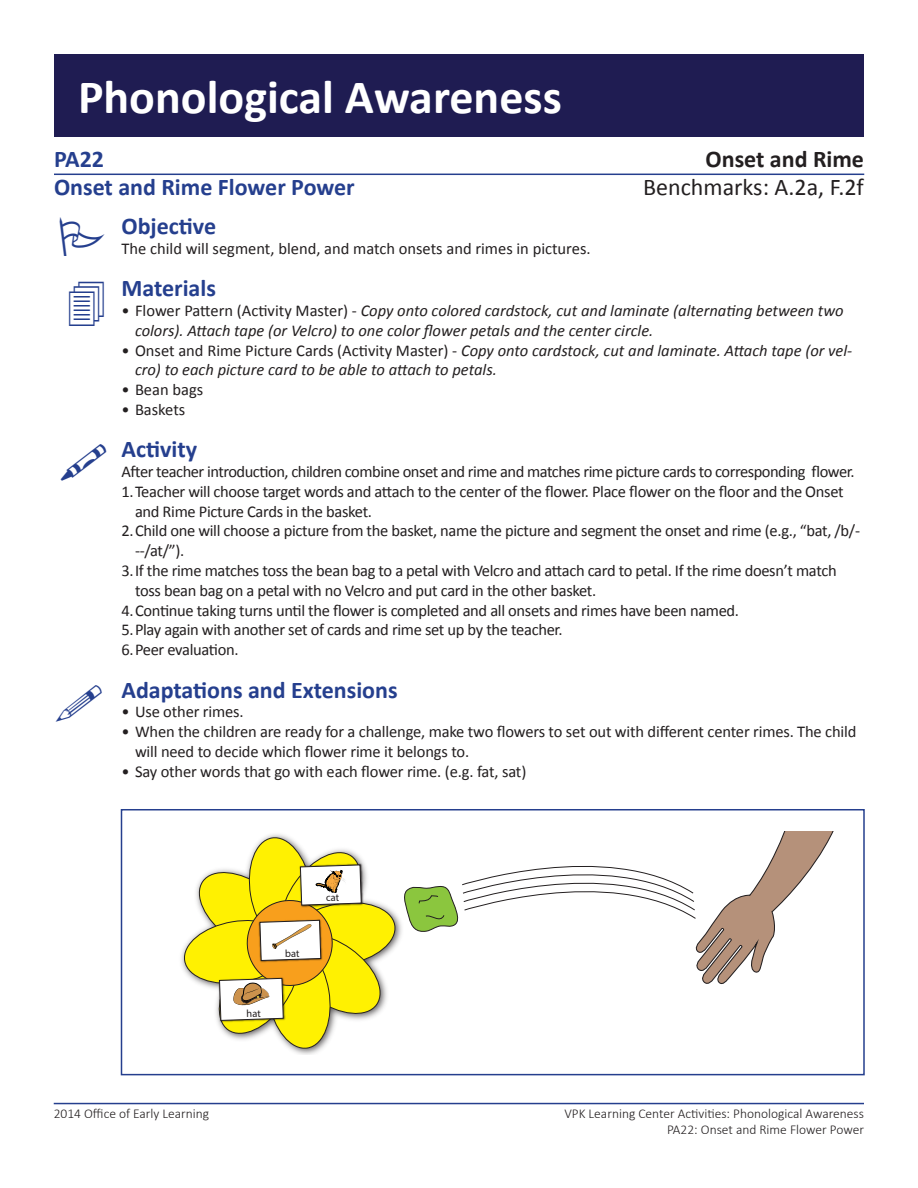
<style>
.page{position:relative;width:918px;height:1188px;background:#fff}
.page>*{position:absolute;margin:0;border:0;box-sizing:border-box;transform-origin:0 0}
.t1{font:700 48px "Calibri";color:#fff}
.t2{font:700 24px "Calibri";color:#253f8e}
.t3{font:24px "Calibri";color:#231f20}
.t4{font:700 24px "Calibri";color:#231f20}
.t5{font:16.5px/19.8px "Calibri";letter-spacing:-.02em;color:#231f20}
.t6{font:italic 16.5px/19.8px "Calibri";color:#231f20}
.t7{font:16.5px "Calibri";color:#231f20}
.t8{font:300 13.5px/16.2px "Calibri";color:#231f20;text-align:right}
.s1{font-style:normal}
</style>
<div class="page">
<div style="left:54px;top:54px;width:810px;height:82px;background:#1f1c52"></div>
<hr style="left:54px;top:174px;width:810px;height:1px;background:#253f8e">
<div style="left:121px;top:809px;width:744px;height:266px;border:2px solid #253f8e"></div>
<hr style="left:54px;top:1103px;width:810px;height:1px;background:#253f8e">
<svg style="left:181px;top:831px;width:653px;height:221px"></svg>
<p class="t1" style="left:78px;top:66px;width:485px">Phonological Awareness</p>
<p class="t2" style="left:54px;top:143px;width:52px">PA22</p>
<p class="t4" style="left:706px;top:143px;width:160px">Onset and Rime</p>
<p class="t2" style="left:54px;top:172px;width:302px">Onset and Rime Flower Power</p>
<p class="t3" style="left:643px;top:172px;width:222px">Benchmarks: A.2a, F.2f</p>
<p class="t2" style="left:122px;top:211px;width:96px">Objective</p>
<p class="t7" style="left:122px;top:238px;width:471px">The child will segment, blend, and match onsets and rimes in pictures.</p>
<p class="t2" style="left:122px;top:273px;width:96px">Materials</p>
<p class="t6" style="left:135px;top:300px;width:710px;text-indent:-14px"><span class="s1">• Flower Pattern (Activity Master) -</span> Copy onto colored cardstock, cut and laminate (alternating between two colors). Attach tape (or Velcro) to one color flower petals and the center circle.</p>
<p class="t6" style="left:135px;top:340px;width:719px;text-indent:-14px"><span class="s1">• Onset and Rime Picture Cards (Activity Master) -</span> Copy onto cardstock, cut and laminate. Attach tape (or vel&shy;cro) to each picture card to be able to attach to petals.</p>
<p class="t7" style="left:122px;top:379px;width:83px">• Bean bags</p>
<p class="t7" style="left:122px;top:399px;width:65px">• Baskets</p>
<p class="t2" style="left:122px;top:434px;width:77px">Activity</p>
<p class="t5" style="left:122px;top:462px;width:735px">After teacher introduction, children combine onset and rime and matches rime picture cards to corresponding flower.</p>
<p class="t5" style="left:135px;top:481px;width:710px;text-indent:-14px">1.Teacher will choose target words and attach to the center of the flower. Place flower on the floor and the Onset and Rime Picture Cards in the basket.</p>
<p class="t5" style="left:135px;top:521px;width:727px;text-indent:-14px">2.Child one will choose a picture from the basket, name the picture and segment the onset and rime (e.g., “bat, /b/- --/at/”).</p>
<p class="t5" style="left:135px;top:561px;width:703px;text-indent:-14px">3.If the rime matches toss the bean bag to a petal with Velcro and attach card to petal. If the rime doesn’t match toss bean bag on a petal with no Velcro and put card in the other basket.</p>
<p class="t5" style="left:122px;top:600px;width:619px">4.Continue taking turns until the flower is completed and all onsets and rimes have been named.</p>
<p class="t5" style="left:122px;top:620px;width:442px">5.Play again with another set of cards and rime set up by the teacher.</p>
<p class="t5" style="left:122px;top:640px;width:119px">6.Peer evaluation.</p>
<p class="t2" style="left:122px;top:674px;width:278px">Adaptations and Extensions</p>
<p class="t5" style="left:122px;top:702px;width:124px">• Use other rimes.</p>
<p class="t5" style="left:135px;top:722px;width:723px;text-indent:-14px">• When the children are ready for a challenge, make two flowers to set out with different center rimes. The child will need to decide which flower rime it belongs to.</p>
<p class="t5" style="left:122px;top:761px;width:406px">• Say other words that go with each flower rime. (e.g. fat, sat)</p>
<p class="t8" style="left:54px;top:1105px;width:157px">2014 Office of Early Learning</p>
<p class="t8" style="left:564px;top:1105px;width:301px">VPK Learning Center Activities: Phonological Awareness<br>PA22: Onset and Rime Flower Power</p>
</div>
